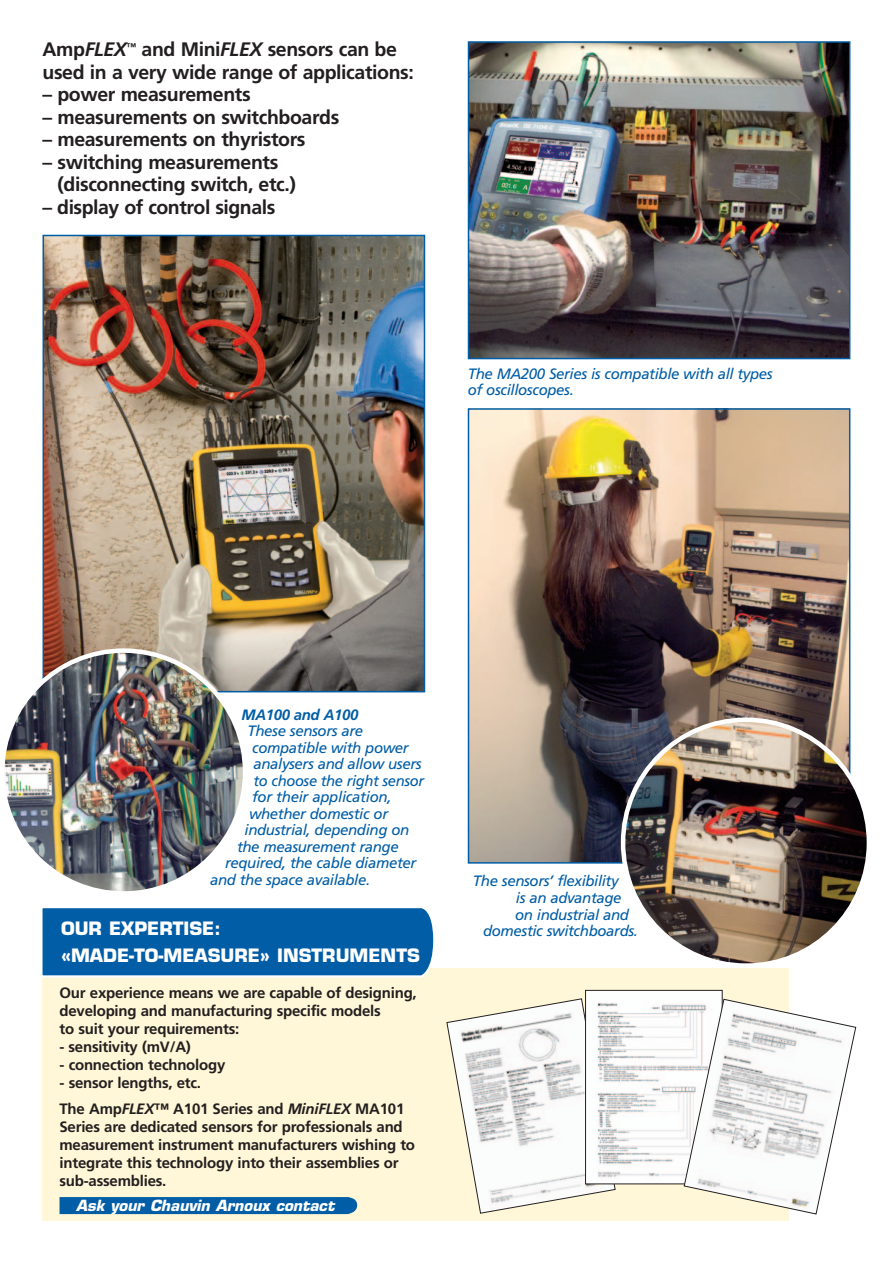
<style>
.page{position:relative;width:893px;height:1263px;background:#fff}
.page>*{position:absolute;margin:0;border:0;box-sizing:border-box;transform-origin:0 0}
.t1{font:700 19.5px/22.5px "Frutiger";letter-spacing:-.02em;color:#231f20}
.t2{font:700 18px/27px "Eurostile";color:#fff}
.t3{font:700 15px/18px "Frutiger";letter-spacing:-.015em;color:#231f20}
.t4{font:italic 15px/16.5px "Frutiger";letter-spacing:-.025em;color:#005da6}
.t5{font:italic 700 15px "Eurostile";color:#fff}
.t6{font:italic 700 15px "Frutiger";letter-spacing:-.025em;color:#005da6}
.s1{font-style:italic}
</style>
<div class="page">
<img style="left:471px;top:44px;width:376px;height:312px">
<div style="left:468px;top:41px;width:382px;height:318px;border:2px solid #005da6"></div>
<img style="left:471px;top:411px;width:376px;height:450px">
<div style="left:468px;top:408px;width:382px;height:456px;border:2px solid #005da6"></div>
<img style="left:46px;top:238px;width:376px;height:451px">
<div style="left:43px;top:235px;width:382px;height:457px;border:2px solid #005da6"></div>
<div style="left:43px;top:968px;width:746px;height:252px;background:#fff7d7"></div>
<svg style="left:42px;top:908px;width:392px;height:71px;background:#1067aa"></svg>
<img style="left:2px;top:651px;width:243px;height:242px;border-radius:121px">
<img style="left:623px;top:720px;width:246px;height:245px;border-radius:123px">
<svg style="left:446px;top:998px;width:170px;height:216px"></svg>
<img style="left:587px;top:992px;width:134px;height:190px">
<div style="left:585px;top:990px;width:138px;height:194px;border:1px solid #231f20"></div>
<svg style="left:683px;top:998px;width:174px;height:217px"></svg>
<div style="left:60px;top:1197px;width:297px;height:17px;background:#005da6"></div>
<h1 class="t1" style="left:43px;top:38px;width:373px">Amp<span class="s1">FLEX</span><sup>™</sup> and Mini<span class="s1">FLEX</span> sensors can be used in a very wide range of applications:</h1>
<h1 class="t1" style="left:43px;top:83px;width:210px">– power measurements</h1>
<h1 class="t1" style="left:43px;top:105px;width:298px">– measurements on switchboards</h1>
<h1 class="t1" style="left:43px;top:128px;width:265px">– measurements on thyristors</h1>
<h1 class="t1" style="left:57px;top:150px;width:240px;text-indent:-15px">– switching measurements (disconnecting switch, etc.)</h1>
<h1 class="t1" style="left:43px;top:195px;width:234px">– display of control signals</h1>
<p class="t4" style="left:468px;top:365px;width:306px">The MA200 Series is compatible with all types of oscilloscopes.</p>
<p class="t6" style="left:242px;top:705px;width:118px">MA100 and A100</p>
<p class="t4" style="left:248px;top:722px;width:117px">These sensors are</p>
<p class="t4" style="left:252px;top:739px;width:158px">compatible with power</p>
<p class="t4" style="left:254px;top:755px;width:170px">analysers and allow users</p>
<p class="t4" style="left:254px;top:772px;width:172px">to choose the right sensor</p>
<p class="t4" style="left:252px;top:788px;width:141px">for their application,</p>
<p class="t4" style="left:249px;top:805px;width:141px">whether domestic or</p>
<p class="t4" style="left:245px;top:821px;width:166px">industrial, depending on</p>
<p class="t4" style="left:237px;top:838px;width:163px">the measurement range</p>
<p class="t4" style="left:225px;top:854px;width:193px">required, the cable diameter</p>
<p class="t4" style="left:210px;top:871px;width:162px">and the space available.</p>
<p class="t2" style="left:61px;top:915px;width:86px">OUR EXPERTISE</p>
<p class="t2" style="left:61px;top:915px;width:230px;text-indent:153px">: «MADE-TO-MEASURE» INSTRUMENTS</p>
<p class="t3" style="left:60px;top:983px;width:359px">Our experience means we are capable of designing, developing and manufacturing specific models<br>to suit your requirements:</p>
<p class="t3" style="left:60px;top:1037px;width:133px">- sensitivity (mV/A)</p>
<p class="t3" style="left:60px;top:1055px;width:167px">- connection technology</p>
<p class="t3" style="left:60px;top:1069px;width:346px;line-height:26.5px">- sensor lengths, etc.<br>The Amp<span class="s1">FLEX</span>™ A101 Series and <span class="s1">MiniFLEX</span> MA101</p>
<p class="t3" style="left:60px;top:1118px;width:357px">Series are dedicated sensors for professionals and measurement instrument manufacturers wishing to integrate this technology into their assemblies or sub-assemblies.</p>
<p class="t5" style="left:76px;top:1196px;width:260px">Ask your Chauvin Arnoux contact</p>
<p class="t4" style="left:473px;top:873px;width:147px">The sensors’ flexibility</p>
<p class="t4" style="left:516px;top:889px;width:107px">is an advantage</p>
<p class="t4" style="left:515px;top:906px;width:116px">on industrial and</p>
<p class="t4" style="left:483px;top:922px;width:157px">domestic switchboards.</p>
</div>
